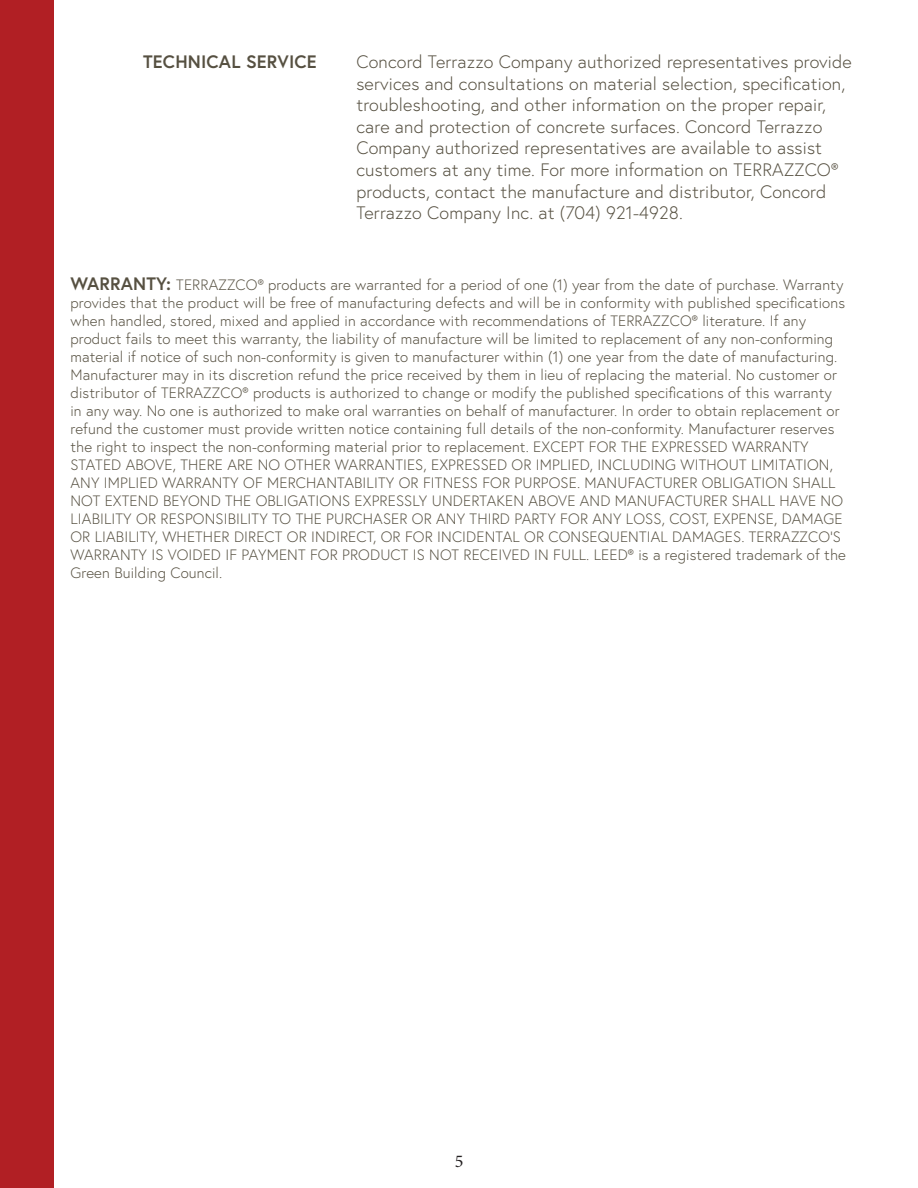
<style>
.page{position:relative;width:918px;height:1188px;background:#fff}
.page>*{position:absolute;margin:0;border:0;box-sizing:border-box;transform-origin:0 0}
.t1{font:300 18px/21.6px "Europa";letter-spacing:.01em;color:#565041}
.t2{font:700 18px "Europa";letter-spacing:.01em;color:#565041}
.t3{font:18px "Minion Pro";color:#231f20}
.t4{font:300 15px/18px "Europa";letter-spacing:.01em;color:#565041}
.s1{font-weight:700;font-size:18px}
</style>
<div class="page">
<div style="left:1px;top:0;width:53px;height:1188px;background:#b11f24"></div>
<p class="t2" style="left:143px;top:49px;width:175px">TECHNICAL SERVICE</p>
<p class="t1" style="left:356px;top:51px;width:497px">Concord Terrazzo Company authorized representatives provide services and consultations on material selection, specification, troubleshooting, and other information on the proper repair, care and protection of concrete surfaces. Concord Terrazzo Company authorized representatives are available to assist customers at any time. For more information on TERRAZZCO® products, contact the manufacture and distributor, Concord Terrazzo Company Inc. at (704) 921-4928.</p>
<p class="t4" style="left:70px;top:275px;width:777px"><span class="s1">WARRANTY:</span> TERRAZZCO® products are warranted for a period of one (1) year from the date of purchase. Warranty provides that the product will be free of manufacturing defects and will be in conformity with published specifications when handled, stored, mixed and applied in accordance with recommendations of TERRAZZCO® literature. If any product fails to meet this warranty, the liability of manufacture will be limited to replacement of any non-conforming material if notice of such non-conformity is given to manufacturer within (1) one year from the date of manufacturing.<br>Manufacturer may in its discretion refund the price received by them in lieu of replacing the material. No customer or distributor of TERRAZZCO® products is authorized to change or modify the published specifications of this warranty in any way. No one is authorized to make oral warranties on behalf of manufacturer. In order to obtain replacement or refund the customer must provide written notice containing full details of the non-conformity. Manufacturer reserves the right to inspect the non-conforming material prior to replacement. EXCEPT FOR THE EXPRESSED WARRANTY STATED ABOVE, THERE ARE NO OTHER WARRANTIES, EXPRESSED OR IMPLIED, INCLUDING WITHOUT LIMITATION, ANY IMPLIED WARRANTY OF MERCHANTABILITY OR FITNESS FOR PURPOSE. MANUFACTURER OBLIGATION SHALL NOT EXTEND BEYOND THE OBLIGATIONS EXPRESSLY UNDERTAKEN ABOVE AND MANUFACTURER SHALL HAVE NO LIABILITY OR RESPONSIBILITY TO THE PURCHASER OR ANY THIRD PARTY FOR ANY LOSS, COST, EXPENSE, DAMAGE OR LIABILITY, WHETHER DIRECT OR INDIRECT, OR FOR INCIDENTAL OR CONSEQUENTIAL DAMAGES. TERRAZZCO’S WARRANTY IS VOIDED IF PAYMENT FOR PRODUCT IS NOT RECEIVED IN FULL. LEED® is a registered trademark of the Green Building Council.</p>
<p class="t3" style="left:455px;top:1149px;width:10px">5</p>
</div>
